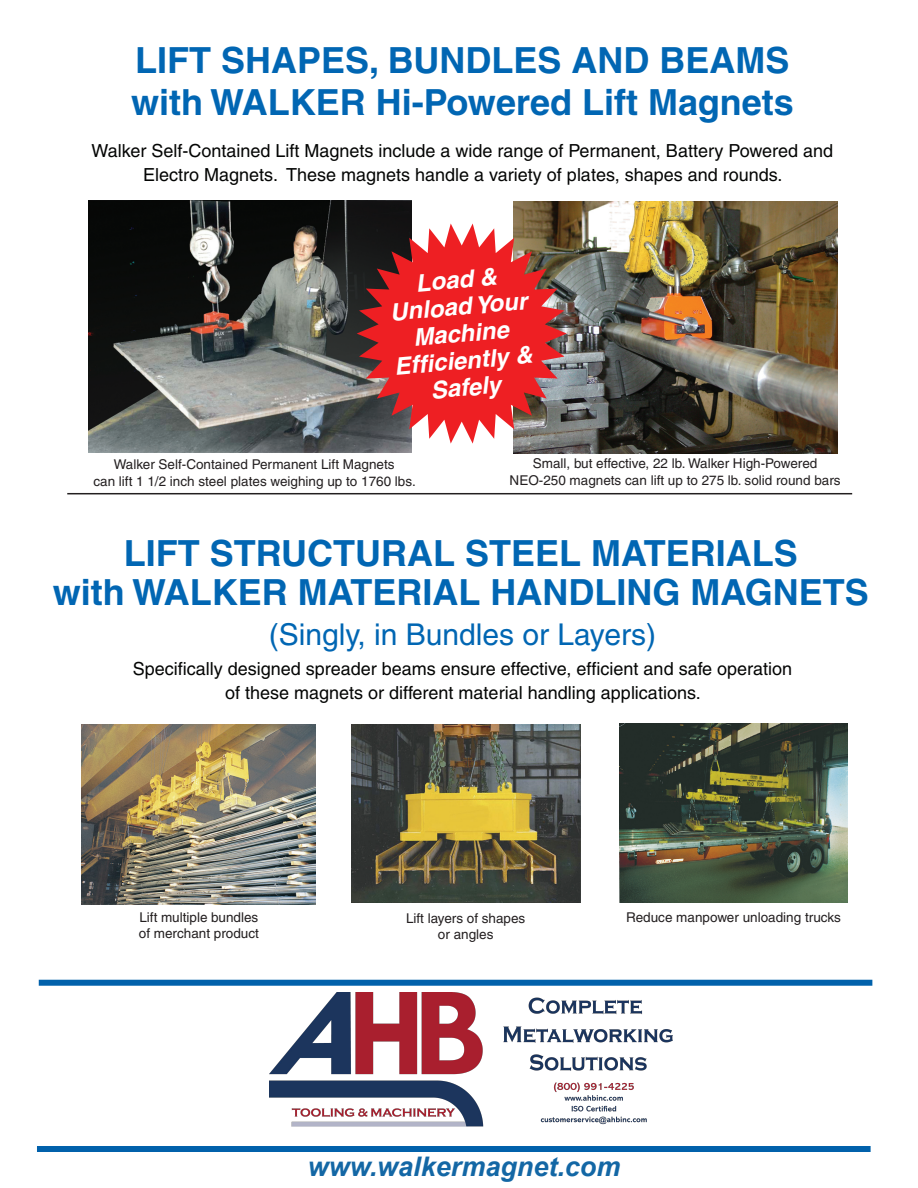
<style>
.page{position:relative;width:918px;height:1188px;background:#fff}
.page>*{position:absolute;margin:0;border:0;box-sizing:border-box;transform-origin:0 0}
.t1{font:700 36px/42px "Helvetica";color:#0166b3}
.t2{font:30px "Helvetica";color:#0166b3}
.t3{font:italic 700 27px "Arial";color:#1367a5}
.t4{font:italic 700 24px/27px "Helvetica";color:#fff;text-align:center}
.t5{font:18px/24px "Helvetica";color:#040504;text-align:center}
.t6{font:13.5px/16.2px "Helvetica";color:#231f20;text-align:center}
</style>
<div class="page">
<img style="left:88px;top:201px;width:324px;height:251px">
<img style="left:514px;top:201px;width:324px;height:252px">
<svg style="left:357px;top:224px;width:210px;height:220px;background:#c13f3f"></svg>
<hr style="left:67px;top:493px;width:785px;height:1px;background:#231f20">
<img style="left:82px;top:724px;width:234px;height:180px">
<img style="left:351px;top:724px;width:230px;height:179px">
<img style="left:619px;top:723px;width:229px;height:180px">
<div style="left:39px;top:980px;width:833px;height:6px;background:#0161ab"></div>
<div style="left:37px;top:1146px;width:834px;height:6px;background:#0161ab"></div>
<img style="left:270px;top:992px;width:402px;height:135px">
<h1 class="t1" style="left:131px;top:39px;width:664px">LIFT SHAPES, BUNDLES AND BEAMS with WALKER Hi-Powered Lift Magnets</h1>
<p class="t5" style="left:91px;top:139px;width:743px">Walker Self-Contained Lift Magnets include a wide range of Permanent, Battery Powered and<br>Electro Magnets. These magnets handle a variety of plates, shapes and rounds.</p>
<h3 class="t4" style="left:386px;top:272px;width:140px;rotate:-5deg">Load &amp;<br>Unload Your<br>Machine<br>Effi ciently &amp;<br>Safely</h3>
<p class="t6" style="left:93px;top:457px;width:324px">Walker Self-Contained Permanent Lift Magnets<br>can lift 1 1/2 inch steel plates weighing up to 1760 lbs.</p>
<p class="t6" style="left:510px;top:455px;width:333px">Small, but effective, 22 lb. Walker High-Powered<br>NEO-250 magnets can lift up to 275 lb. solid round bars</p>
<h1 class="t1" style="left:53px;top:533px;width:817px;line-height:39px;text-align:center">LIFT STRUCTURAL STEEL MATERIALS<br>with WALKER MATERIAL HANDLING MAGNETS</h1>
<h2 class="t2" style="left:269px;top:617px;width:389px">(Singly, in Bundles or Layers)</h2>
<p class="t5" style="left:133px;top:657px;width:661px">Specifically designed spreader beams ensure effective, efficient and safe operation of these magnets or different material handling applications.</p>
<p class="t6" style="left:139px;top:909px;width:122px;text-align:left">Lift multiple bundles of merchant product</p>
<p class="t6" style="left:406px;top:910px;width:121px">Lift layers of shapes or angles</p>
<p class="t6" style="left:626px;top:909px;width:216px">Reduce manpower unloading trucks</p>
<h3 class="t3" style="left:308px;top:1149px;width:314px">www.walkermagnet.com</h3>
</div>
